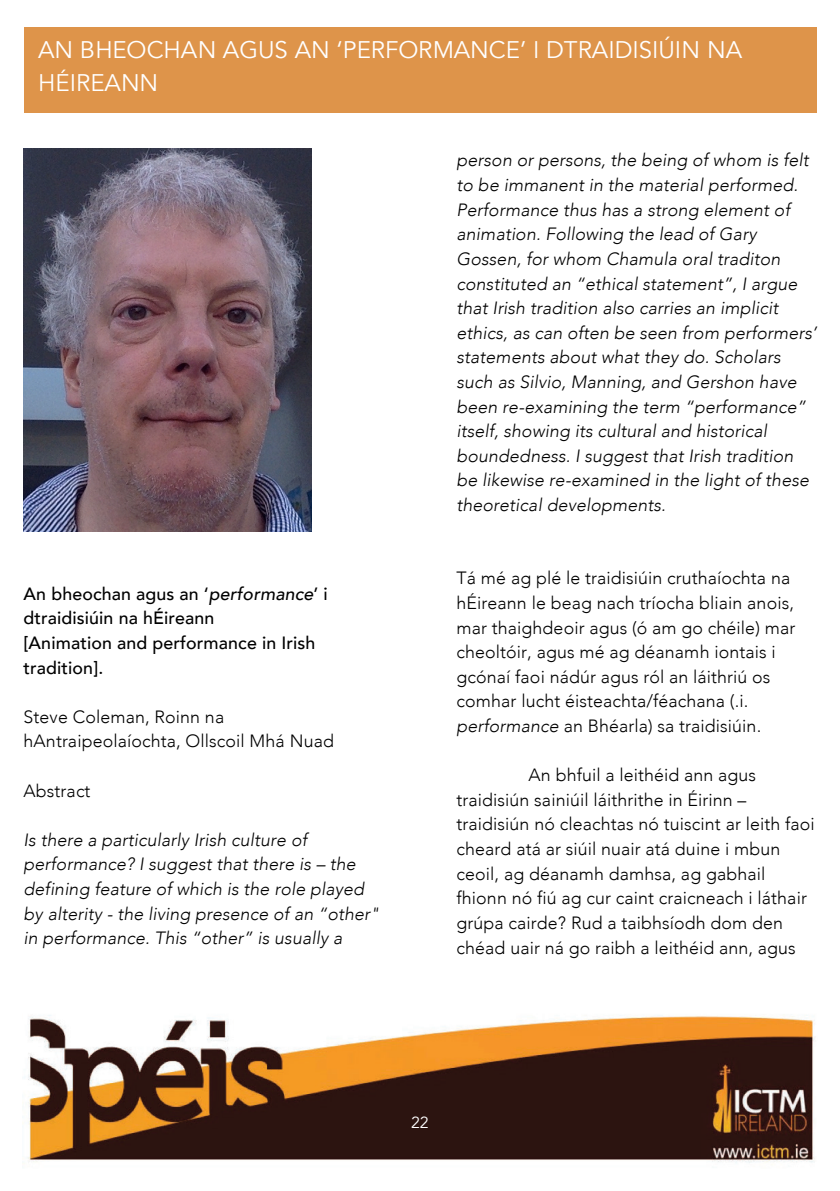
<style>
.page{position:relative;width:840px;height:1191px;background:#fff}
.page>*{position:absolute;margin:0;border:0;box-sizing:border-box;transform-origin:0 0}
.t1{font:24px/32.6px "Avenir";color:#fff}
.t2{font:italic 300 17.8px/24.6px "Avenir";letter-spacing:.005em;color:#000}
.t3{font:300 17.8px/24.6px "Avenir";letter-spacing:.005em;color:#000}
.t4{font:500 17.8px/24.6px "Avenir";letter-spacing:.005em;color:#000}
.t5{font:16px "Avenir";color:#fff}
.s1{font-style:italic}
</style>
<div class="page">
<img style="left:24px;top:1015px;width:791px;height:148px">
<div style="left:24px;top:27px;width:792px;height:86px;background:#de944a"></div>
<img style="left:24px;top:149px;width:287px;height:382px">
<p class="t1" style="left:38px;top:34px;width:705px">AN BHEOCHAN AGUS AN ‘PERFORMANCE’ I DTRAIDISIÚIN NA<br>HÉIREANN</p>
<p class="t4" style="left:24px;top:580px;width:305px">An bheochan agus an ‘<span class="s1">performance</span>’ i dtraidisiúin na hÉireann<br>[Animation and performance in Irish tradition].</p>
<p class="t3" style="left:24px;top:704px;width:311px">Steve Coleman, Roinn na hAntraipeolaíochta, Ollscoil Mhá Nuad</p>
<p class="t3" style="left:24px;top:778px;width:68px">Abstract</p>
<p class="t2" style="left:24px;top:827px;width:357px">Is there a particularly Irish culture of performance? I suggest that there is – the defining feature of which is the role played by alterity - the living presence of an “other" in performance. This “other” is usually a</p>
<p class="t2" style="left:456px;top:148px;width:361px">person or persons, the being of whom is felt to be immanent in the material performed.<br>Performance thus has a strong element of animation. Following the lead of Gary Gossen, for whom Chamula oral traditon constituted an “ethical statement”, I argue that Irish tradition also carries an implicit ethics, as can often be seen from performers’ statements about what they do. Scholars such as Silvio, Manning, and Gershon have been re-examining the term “performance” itself, showing its cultural and historical boundedness. I suggest that Irish tradition be likewise re-examined in the light of these theoretical developments.</p>
<p class="t3" style="left:456px;top:566px;width:340px">Tá mé ag plé le traidisiúin cruthaíochta na hÉireann le beag nach tríocha bliain anois, mar thaighdeoir agus (ó am go chéile) mar cheoltóir, agus mé ag déanamh iontais i gcónaí faoi nádúr agus ról an láithriú os comhar lucht éisteachta/féachana (.i. <span class="s1">performance</span> an Bhéarla) sa traidisiúin.</p>
<p class="t3" style="left:456px;top:763px;width:359px;text-indent:72px">An bhfuil a leithéid ann agus traidisiún sainiúil láithrithe in Éirinn – traidisiún nó cleachtas nó tuiscint ar leith faoi cheard atá ar siúil nuair atá duine i mbun ceoil, ag déanamh damhsa, ag gabhail fhionn nó fiú ag cur caint craicneach i láthair grúpa cairde? Rud a taibhsíodh dom den chéad uair ná go raibh a leithéid ann, agus</p>
<p class="t5" style="left:411px;top:1112px;width:19px">22</p>
</div>
